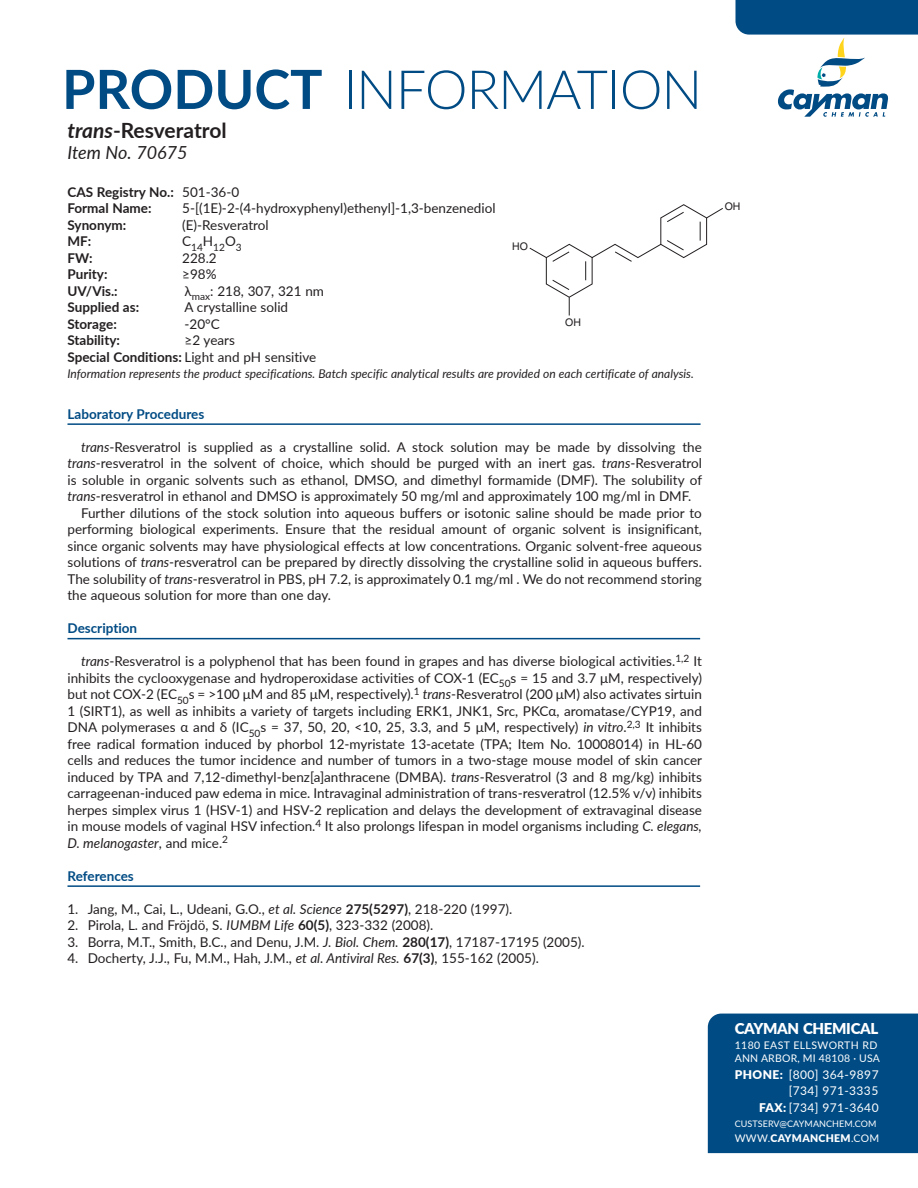
<style>
.page{position:relative;width:918px;height:1188px;background:#fff}
.page>*{position:absolute;margin:0;border:0;box-sizing:border-box;transform-origin:0 0}
.t1{font:300 54px "Lato";letter-spacing:-.02em;color:#004b84}
.ProductName{font:700 21px "Lato";letter-spacing:-.005em;color:#231f20}
.CatalogNo{font:italic 18px "Lato";color:#231f20}
.t2{font:900 15px "Lato";letter-spacing:-.02em;color:#fff}
.References{font:13.5px/16.5px "Lato";color:#231f20;text-align:justify}
.Info{font:13.5px "Lato";color:#231f20}
.Info-2{font:700 13.5px "Lato";color:#231f20}
.ProductName-2{font:700 13.5px "Lato";color:#004b84}
.t3{font:italic 12px "Lato";color:#231f20}
.t4{font:12px/16.5px "Lato";letter-spacing:.035em;color:#fff;text-align:right}
.t5{font:10.5px/13.5px "Lato";letter-spacing:.025em;color:#fff}
.t6{font:900 10.5px "Lato";letter-spacing:.03em;color:#fff}
.t7{font:10.5px "Helvetica LT Std";color:#231f20}
.Info-3{font:10.2px "Lato";color:#231f20}
.t8{font:9px "Lato";letter-spacing:.01em;color:#fff}
.s1{font-weight:700}
.s2{font-style:italic}
.s3{font-weight:400}
.s4{font-weight:900}
</style>
<div class="page">
<div style="left:708px;top:1014px;width:210px;height:139px;background:#004b84"></div>
<hr style="left:68px;top:423px;width:633px;height:2px;background:#004b84">
<hr style="left:68px;top:638px;width:632px;height:1px;background:#004b84">
<hr style="left:68px;top:885px;width:632px;height:2px;background:#004b84">
<svg style="left:529px;top:204px;width:194px;height:112px"></svg>
<svg style="left:736px;top:0;width:182px;height:117px"></svg>
<h1 class="t1" style="left:62px;top:52px;width:642px"><span class="s1">PRODUCT</span> INFORMATION</h1>
<p class="ProductName" style="left:68px;top:115px;width:161px"><span class="s2">trans</span>-Resveratrol</p>
<p class="CatalogNo" style="left:68px;top:140px;width:122px">Item No. 70675</p>
<p class="Info-2" style="left:68px;top:182px;width:173px">CAS Registry No.: <span class="s3">501-36-0</span></p>
<p class="Info-2" style="left:68px;top:199px;width:85px">Formal Name:</p>
<p class="Info" style="left:182px;top:199px;width:315px">5-[(1E)-2-(4-hydroxyphenyl)ethenyl]-1,3-benzenediol</p>
<p class="Info-2" style="left:68px;top:215px;width:60px">Synonym:</p>
<p class="Info" style="left:182px;top:215px;width:88px">(E)-Resveratrol</p>
<p class="Info-2" style="left:68px;top:232px;width:25px">MF:</p>
<p class="Info-3" style="left:182px;top:240px;width:61px"><sup>C</sup>14<sup>H</sup>12<sup>O</sup>3</p>
<p class="Info-2" style="left:68px;top:248px;width:27px">FW:</p>
<p class="Info" style="left:182px;top:248px;width:36px">228.2</p>
<p class="Info-2" style="left:68px;top:265px;width:42px">Purity:</p>
<p class="Info" style="left:182px;top:265px;width:36px">≥98%</p>
<p class="Info-2" style="left:68px;top:281px;width:52px">UV/Vis.:</p>
<p class="Info" style="left:185px;top:281px;width:141px">λ<sub>max</sub>: 218, 307, 321 nm</p>
<p class="Info-2" style="left:68px;top:298px;width:73px">Supplied as:</p>
<p class="Info" style="left:184px;top:298px;width:105px">A crystalline solid</p>
<p class="Info-2" style="left:68px;top:314px;width:51px">Storage:</p>
<p class="Info" style="left:184px;top:314px;width:37px">-20°C</p>
<p class="Info-2" style="left:68px;top:331px;width:54px">Stability:</p>
<p class="Info" style="left:185px;top:331px;width:52px">≥2 years</p>
<p class="Info" style="left:68px;top:347px;width:250px"><span class="s1">Special Conditions:</span> Light and pH sensitive</p>
<p class="t3" style="left:68px;top:365px;width:628px">Information represents the product specifications. Batch specific analytical results are provided on each certificate of analysis.</p>
<p class="ProductName-2" style="left:68px;top:404px;width:138px">Laboratory Procedures</p>
<p class="References" style="left:68px;top:438px;width:636px;text-indent:14px"><span class="s2">trans</span>-Resveratrol is supplied as a crystalline solid. A stock solution may be made by dissolving the <span class="s2">trans</span>-resveratrol in the solvent of choice, which should be purged with an inert gas. <span class="s2">trans</span>-Resveratrol is soluble in organic solvents such as ethanol, DMSO, and dimethyl formamide (DMF). The solubility of <span class="s2">trans</span>-resveratrol in ethanol and DMSO is approximately 50 mg/ml and approximately 100 mg/ml in DMF.</p>
<p class="References" style="left:68px;top:504px;width:636px;text-indent:14px">Further dilutions of the stock solution into aqueous buffers or isotonic saline should be made prior to performing biological experiments. Ensure that the residual amount of organic solvent is insignificant, since organic solvents may have physiological effects at low concentrations. Organic solvent-free aqueous solutions of <span class="s2">trans</span>-resveratrol can be prepared by directly dissolving the crystalline solid in aqueous buffers.<br>The solubility of <span class="s2">trans</span>-resveratrol in PBS, pH 7.2, is approximately 0.1 mg/ml . We do not recommend storing the aqueous solution for more than one day.</p>
<p class="ProductName-2" style="left:68px;top:619px;width:71px">Description</p>
<p class="References" style="left:68px;top:653px;width:636px;text-indent:14px"><span class="s2">trans</span>-Resveratrol is a polyphenol that has been found in grapes and has diverse biological activities.<sup>1,2</sup> It inhibits the cyclooxygenase and hydroperoxidase activities of COX-1 (EC<sub>50</sub>s = 15 and 3.7 μM, respectively) but not COX-2 (EC<sub>50</sub>s = &gt;100 μM and 85 μM, respectively).<sup>1</sup> <span class="s2">trans</span>-Resveratrol (200 μM) also activates sirtuin 1 (SIRT1), as well as inhibits a variety of targets including ERK1, JNK1, Src, PKCα, aromatase/CYP19, and DNA polymerases α and δ (IC<sub>50</sub>s = 37, 50, 20, &lt;10, 25, 3.3, and 5 μM, respectively) <span class="s2">in vitro</span>.<sup>2,3</sup> It inhibits free radical formation induced by phorbol 12-myristate 13-acetate (TPA; Item No. 10008014) in HL-60 cells and reduces the tumor incidence and number of tumors in a two-stage mouse model of skin cancer induced by TPA and 7,12-dimethyl-benz[a]anthracene (DMBA). <span class="s2">trans</span>-Resveratrol (3 and 8 mg/kg) inhibits carrageenan-induced paw edema in mice. Intravaginal administration of trans-resveratrol (12.5% v/v) inhibits herpes simplex virus 1 (HSV-1) and HSV-2 replication and delays the development of extravaginal disease in mouse models of vaginal HSV infection.<sup>4</sup> It also prolongs lifespan in model organisms including <span class="s2">C. elegans, D. melanogaster</span>, and mice.<sup>2</sup></p>
<p class="ProductName-2" style="left:68px;top:866px;width:68px">References</p>
<p class="References" style="left:68px;top:900px;width:446px">1. Jang, M., Cai, L., Udeani, G.O., <span class="s2">et al. Science</span> <span class="s1">275(5297)</span>, 218-220 (1997).</p>
<p class="References" style="left:68px;top:917px;width:367px">2. Pirola, L. and Fröjdö, S. <span class="s2">IUMBM Life</span> <span class="s1">60(5)</span>, 323-332 (2008).</p>
<p class="References" style="left:68px;top:933px;width:519px">3. Borra, M.T., Smith, B.C., and Denu, J.M. <span class="s2">J. Biol. Chem.</span> <span class="s1">280(17)</span>, 17187-17195 (2005).</p>
<p class="References" style="left:68px;top:950px;width:473px">4. Docherty, J.J., Fu, M.M., Hah, J.M., <span class="s2">et al. Antiviral Res.</span> <span class="s1">67(3)</span>, 155-162 (2005).</p>
<p class="t7" style="left:512px;top:240px;width:17px">HO</p>
<p class="t7" style="left:565px;top:316px;width:17px">OH</p>
<p class="t7" style="left:725px;top:200px;width:17px">OH</p>
<p class="t2" style="left:735px;top:1017px;width:145px">CAYMAN CHEMICAL</p>
<p class="t5" style="left:735px;top:1038px;width:147px">1180 EAST ELLSWORTH RD<br>ANN ARBOR, MI 48108 · USA</p>
<p class="t4" style="left:735px;top:1066px;width:145px"><span class="s4">PHONE:</span> [800] 364-9897 [734] 971-3335<br><span class="s4">FAX:</span> [734] 971-3640</p>
<p class="t8" style="left:735px;top:1117px;width:143px">CUSTSERV@CAYMANCHEM.COM</p>
<p class="t6" style="left:735px;top:1130px;width:146px"><span class="s3">WWW.</span>CAYMANCHEM<span class="s3">.COM</span></p>
</div>
